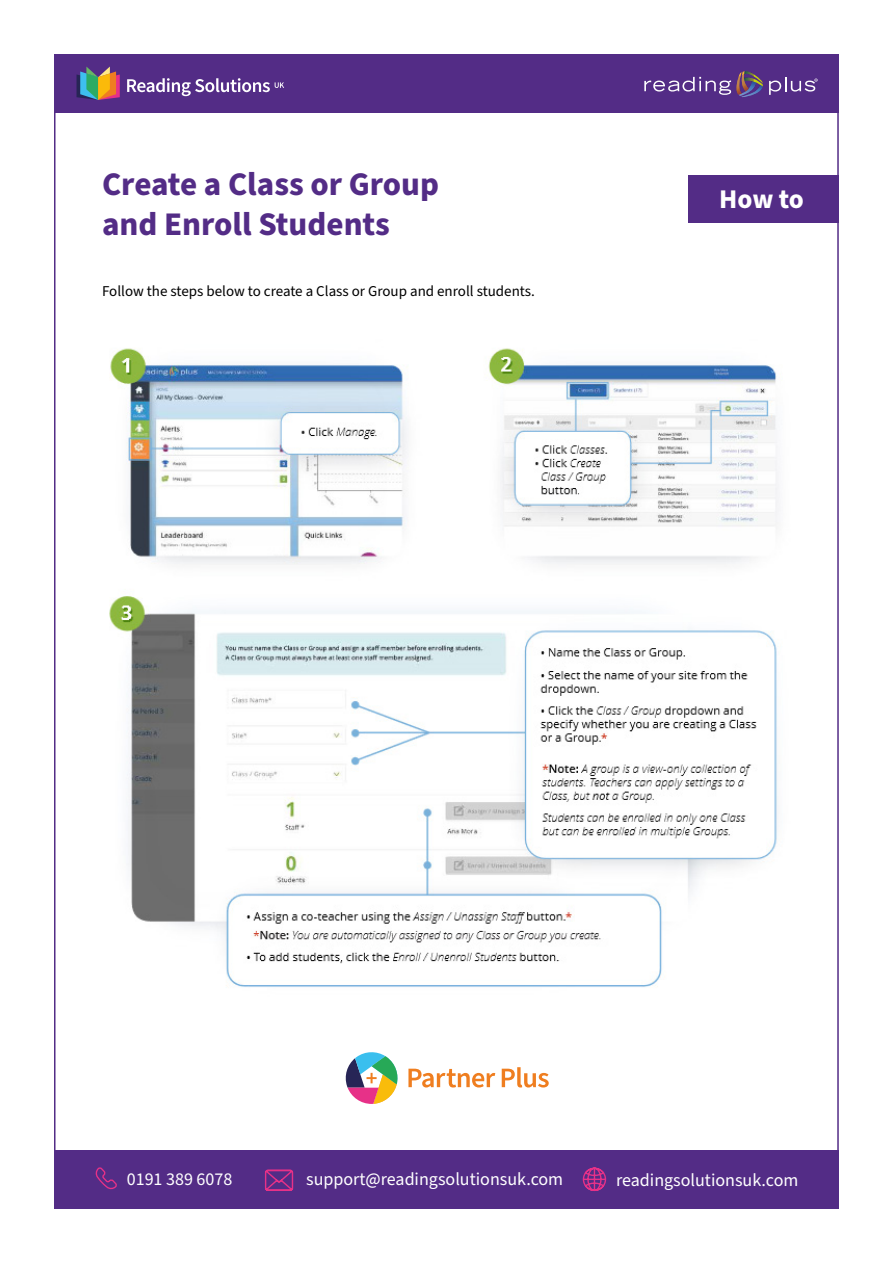
<style>
.page{position:relative;width:893px;height:1263px;background:#fff}
.page>*{position:absolute;margin:0;border:0;box-sizing:border-box;transform-origin:0 0}
.t1{font:700 33px/39.6px "Source Sans Pro";color:#532c86}
.t2{font:700 27px "Source Sans Pro";color:#fff}
.t3{font:18px "Source Sans Pro";color:#fff}
.t4{font:15px "Source Sans Pro";color:#000}
</style>
<div class="page">
<div style="left:54px;top:54px;width:785px;height:59px;background:#532c86"></div>
<div style="left:54px;top:1150px;width:785px;height:58px;background:#532c86"></div>
<svg style="left:77px;top:67px;width:43px;height:33px"></svg>
<svg style="left:127px;top:78px;width:157px;height:18px"></svg>
<svg style="left:582px;top:1167px;width:25px;height:24px"></svg>
<svg style="left:95px;top:1167px;width:22px;height:23px"></svg>
<svg style="left:264px;top:1169px;width:30px;height:22px"></svg>
<svg style="left:644px;top:71px;width:174px;height:26px"></svg>
<div style="left:689px;top:175px;width:150px;height:48px;background:#532c86"></div>
<img style="left:109px;top:348px;width:669px;height:639px">
<svg style="left:408px;top:1069px;width:87px;height:18px"></svg>
<svg style="left:502px;top:1067px;width:47px;height:20px"></svg>
<svg style="left:345px;top:1052px;width:53px;height:52px"></svg>
<h1 class="t1" style="left:102px;top:165px;width:339px">Create a Class or Group and Enroll Students</h1>
<p class="t4" style="left:102px;top:281px;width:434px">Follow the steps below to create a Class or Group and enroll students.</p>
<h2 class="t2" style="left:719px;top:180px;width:86px">How to</h2>
<p class="t3" style="left:127px;top:1167px;width:107px">0191 389 6078</p>
<p class="t3" style="left:306px;top:1167px;width:258px">support@readingsolutionsuk.com</p>
<p class="t3" style="left:616px;top:1168px;width:184px">readingsolutionsuk.com</p>
</div>
